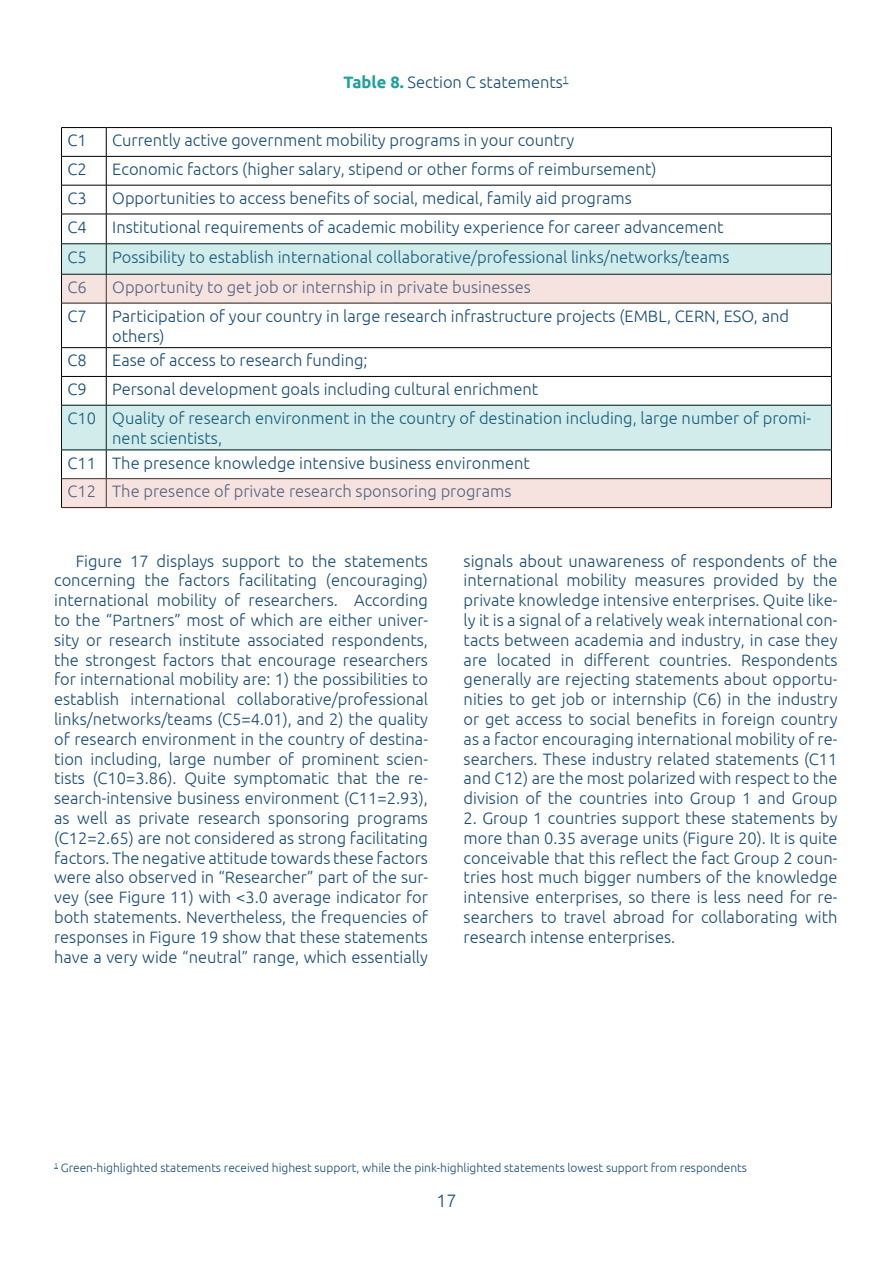
<style>
.page{position:relative;width:893px;height:1263px;background:#fff}
.page>*{position:absolute;margin:0;border:0;box-sizing:border-box;transform-origin:0 0}
.t1{font:300 18px "Ubuntu";color:#184c74}
.t2{font:300 16.5px/19.8px "Ubuntu";color:#184c74}
.t3{font:300 12px "Ubuntu";color:#184c74}
.s1{font-weight:700;color:#1aa29a}
</style>
<div class="page">
<hr style="left:61px;top:127px;width:45px;height:1px;background:#000">
<hr style="left:106px;top:127px;width:726px;height:1px;background:#000">
<hr style="left:61px;top:156px;width:45px;height:1px;background:#000">
<hr style="left:106px;top:156px;width:726px;height:1px;background:#000">
<hr style="left:61px;top:185px;width:45px;height:1px;background:#000">
<svg style="left:61px;top:128px;width:1px;height:86px"></svg>
<hr style="left:106px;top:185px;width:726px;height:1px;background:#000">
<svg style="left:106px;top:128px;width:1px;height:86px"></svg>
<svg style="left:831px;top:128px;width:1px;height:86px"></svg>
<hr style="left:61px;top:214px;width:45px;height:1px;background:#000">
<hr style="left:61px;top:214px;width:1px;height:30px;background:#000">
<hr style="left:106px;top:214px;width:726px;height:1px;background:#000">
<hr style="left:106px;top:214px;width:1px;height:30px;background:#000">
<hr style="left:831px;top:214px;width:1px;height:30px;background:#000">
<svg style="left:61px;top:275px;width:1px;height:28px"></svg>
<hr style="left:61px;top:303px;width:45px;height:1px;background:#000">
<hr style="left:61px;top:303px;width:1px;height:44px;background:#000">
<hr style="left:106px;top:303px;width:726px;height:1px;background:#000">
<hr style="left:106px;top:303px;width:1px;height:44px;background:#000">
<hr style="left:831px;top:303px;width:1px;height:44px;background:#000">
<hr style="left:61px;top:347px;width:45px;height:1px;background:#000">
<hr style="left:106px;top:347px;width:726px;height:1px;background:#000">
<hr style="left:61px;top:376px;width:45px;height:1px;background:#000">
<svg style="left:61px;top:348px;width:1px;height:56px"></svg>
<hr style="left:106px;top:376px;width:726px;height:1px;background:#000">
<svg style="left:106px;top:348px;width:1px;height:56px"></svg>
<svg style="left:831px;top:348px;width:1px;height:56px"></svg>
<svg style="left:61px;top:451px;width:1px;height:56px"></svg>
<svg style="left:106px;top:451px;width:1px;height:27px"></svg>
<svg style="left:831px;top:451px;width:1px;height:56px"></svg>
<hr style="left:61px;top:507px;width:45px;height:1px;background:#000">
<hr style="left:106px;top:507px;width:726px;height:1px;background:#000">
<svg style="left:61px;top:243px;width:771px;height:32px;background:#c3dddc"></svg>
<div style="left:62px;top:478px;width:769px;height:30px;background:#f6e3e0"></div>
<div style="left:62px;top:275px;width:770px;height:28px;background:#f6e3e0"></div>
<div style="left:61px;top:404px;width:771px;height:47px;background:#d2eceb;border:2px solid #1aa29a"></div>
<p class="t2" style="left:344px;top:72px;width:226px"><span class="s1">Table 8.</span> Section C statements<sup>1</sup></p>
<p class="t2" style="left:68px;top:130px;width:21px">C1</p>
<p class="t2" style="left:112px;top:130px;width:464px">Currently active government mobility programs in your country</p>
<p class="t2" style="left:68px;top:159px;width:21px">C2</p>
<p class="t2" style="left:112px;top:159px;width:546px">Economic factors (higher salary, stipend or other forms of reimbursement)</p>
<p class="t2" style="left:68px;top:188px;width:21px">C3</p>
<p class="t2" style="left:112px;top:188px;width:521px">Opportunities to access benefits of social, medical, family aid programs</p>
<p class="t2" style="left:68px;top:217px;width:21px">C4</p>
<p class="t2" style="left:112px;top:217px;width:613px">Institutional requirements of academic mobility experience for career advancement</p>
<p class="t2" style="left:68px;top:246px;width:21px">C5</p>
<p class="t2" style="left:112px;top:246px;width:619px">Possibility to establish international collaborative/professional links/networks/teams</p>
<p class="t2" style="left:68px;top:277px;width:21px">C6</p>
<p class="t2" style="left:112px;top:277px;width:420px">Opportunity to get job or internship in private businesses</p>
<p class="t2" style="left:68px;top:306px;width:21px">C7</p>
<p class="t2" style="left:112px;top:306px;width:678px">Participation of your country in large research infrastructure projects (EMBL, CERN, ESO, and others)</p>
<p class="t2" style="left:68px;top:350px;width:21px">C8</p>
<p class="t2" style="left:112px;top:350px;width:257px">Ease of access to research funding;</p>
<p class="t2" style="left:68px;top:379px;width:21px">C9</p>
<p class="t2" style="left:68px;top:374px;width:745px;line-height:28.8px;text-indent:45px">Personal development goals including cultural enrichment<br>C10 Quality of research environment in the country of destination including, large number of promi-</p>
<p class="t2" style="left:68px;top:425px;width:464px;line-height:24.8px;text-indent:45px">nent scientists,<br>C11 The presence knowledge intensive business environment</p>
<p class="t2" style="left:68px;top:481px;width:445px">C12 The presence of private research sponsoring programs</p>
<p class="t2" style="left:54px;top:550px;width:375px;text-align:justify;text-indent:22px">Figure 17 displays support to the statements concerning the factors facilitating (encouraging) international mobility of researchers. According to the “Partners” most of which are either univer&shy;sity or research institute associated respondents, the strongest factors that encourage researchers for international mobility are: 1) the possibilities to establish international collaborative/professional links/networks/teams (C5=4.01), and 2) the quality of research environment in the country of destina&shy;tion including, large number of prominent scien&shy;tists (C10=3.86). Quite symptomatic that the re&shy;search-intensive business environment (C11=2.93), as well as private research sponsoring programs (C12=2.65) are not considered as strong facilitating factors. The negative attitude towards these factors were also observed in “Researcher” part of the sur&shy;vey (see Figure 11) with &lt;3.0 average indicator for both statements. Nevertheless, the frequencies of responses in Figure 19 show that these statements have a very wide “neutral” range, which essentially</p>
<p class="t2" style="left:464px;top:550px;width:375px;text-align:justify">signals about unawareness of respondents of the international mobility measures provided by the private knowledge intensive enterprises. Quite like&shy;ly it is a signal of a relatively weak international con&shy;tacts between academia and industry, in case they are located in different countries. Respondents generally are rejecting statements about opportu&shy;nities to get job or internship (C6) in the industry or get access to social benefits in foreign country as a factor encouraging international mobility of re&shy;searchers. These industry related statements (C11 and C12) are the most polarized with respect to the division of the countries into Group 1 and Group</p>
<p class="t2" style="left:464px;top:808px;width:375px;text-align:justify">2. Group 1 countries support these statements by more than 0.35 average units (Figure 20). It is quite conceivable that this reflect the fact Group 2 coun&shy;tries host much bigger numbers of the knowledge intensive enterprises, so there is less need for re&shy;searchers to travel abroad for collaborating with research intense enterprises.</p>
<p class="t3" style="left:54px;top:1160px;width:694px"><sup>1</sup> Green-highlighted statements received highest support, while the pink-highlighted statements lowest support from respondents</p>
<p class="t1" style="left:436px;top:1190px;width:22px">17</p>
</div>
